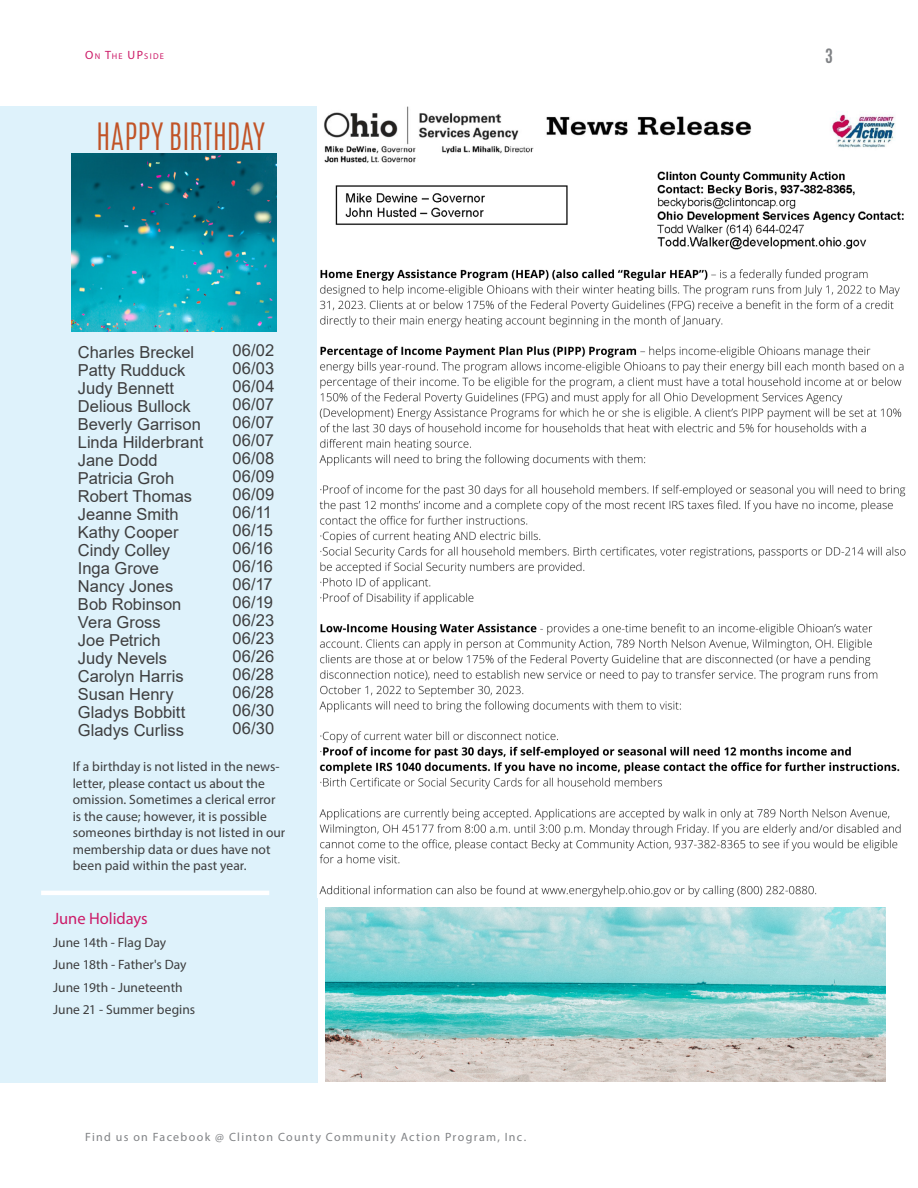
<style>
.page{position:relative;width:918px;height:1188px;background:#fff}
.page>*{position:absolute;margin:0;border:0;box-sizing:border-box;transform-origin:0 0}
.Title_01{font:300 31.5px "Antonio";letter-spacing:.005em;color:#c15326}
.Box_03_Text_02{font:16.5px "Arial";color:#3e3e3f}
.Title_01-2{font:16.5px "Myriad Pro";letter-spacing:-.005em;color:#cc1b68}
.MP_Number_02{font:700 16.5px "Antonio";color:#808285}
.Box_03_Text_02-2{font:13.5px/16.5px "Myriad Pro";letter-spacing:.005em;color:#3e3e3f}
.MP_Footer_02{font:12px "Myriad Pro";letter-spacing:.105em;color:#808285}
.MP_Text_02{font:8.4px "Myriad Pro";color:#cc1b68}
.s1{font-size:12px}
</style>
<div class="page">
<div style="left:0;top:106px;width:317px;height:976px;background:#def2fb"></div>
<img style="left:71px;top:153px;width:205px;height:178px">
<img style="left:319px;top:106px;width:587px;height:791px">
<img style="left:325px;top:908px;width:560px;height:174px">
<hr style="left:41px;top:891px;width:228px;height:4px;background:#fff">
<p class="MP_Text_02" style="left:85px;top:51px;width:81px"><span class="s1">O</span>N <span class="s1">T</span>HE <span class="s1">UP</span>SIDE</p>
<p class="Title_01" style="left:96px;top:114px;width:170px">HAPPY BIRTHDAY</p>
<p class="Box_03_Text_02" style="left:232px;top:339px;width:43px">06/02</p>
<p class="Box_03_Text_02" style="left:232px;top:357px;width:43px">06/03</p>
<p class="Box_03_Text_02" style="left:232px;top:375px;width:44px">06/04</p>
<p class="Box_03_Text_02" style="left:232px;top:393px;width:43px">06/07</p>
<p class="Box_03_Text_02" style="left:232px;top:411px;width:43px">06/07</p>
<p class="Box_03_Text_02" style="left:232px;top:429px;width:43px">06/07</p>
<p class="Box_03_Text_02" style="left:232px;top:447px;width:43px">06/08</p>
<p class="Box_03_Text_02" style="left:232px;top:465px;width:44px">06/09</p>
<p class="Box_03_Text_02" style="left:232px;top:483px;width:44px">06/09</p>
<p class="Box_03_Text_02" style="left:232px;top:501px;width:41px">06/11</p>
<p class="Box_03_Text_02" style="left:232px;top:519px;width:42px">06/15</p>
<p class="Box_03_Text_02" style="left:232px;top:537px;width:42px">06/16</p>
<p class="Box_03_Text_02" style="left:232px;top:555px;width:42px">06/16</p>
<p class="Box_03_Text_02" style="left:232px;top:573px;width:42px">06/17</p>
<p class="Box_03_Text_02" style="left:232px;top:591px;width:42px">06/19</p>
<p class="Box_03_Text_02" style="left:232px;top:609px;width:43px">06/23</p>
<p class="Box_03_Text_02" style="left:232px;top:627px;width:43px">06/23</p>
<p class="Box_03_Text_02" style="left:232px;top:645px;width:43px">06/26</p>
<p class="Box_03_Text_02" style="left:232px;top:663px;width:43px">06/28</p>
<p class="Box_03_Text_02" style="left:232px;top:681px;width:43px">06/28</p>
<p class="Box_03_Text_02" style="left:232px;top:699px;width:43px">06/30</p>
<p class="Box_03_Text_02" style="left:232px;top:717px;width:43px">06/30</p>
<p class="Box_03_Text_02" style="left:78px;top:341px;width:118px">Charles Breckel</p>
<p class="Box_03_Text_02" style="left:78px;top:359px;width:109px">Patty Rudduck</p>
<p class="Box_03_Text_02" style="left:78px;top:377px;width:98px">Judy Bennett</p>
<p class="Box_03_Text_02" style="left:78px;top:395px;width:114px">Delious Bullock</p>
<p class="Box_03_Text_02" style="left:78px;top:413px;width:124px">Beverly Garrison</p>
<p class="Box_03_Text_02" style="left:78px;top:431px;width:127px">Linda Hilderbrant</p>
<p class="Box_03_Text_02" style="left:78px;top:449px;width:81px">Jane Dodd</p>
<p class="Box_03_Text_02" style="left:78px;top:467px;width:98px">Patricia Groh</p>
<p class="Box_03_Text_02" style="left:78px;top:485px;width:116px">Robert Thomas</p>
<p class="Box_03_Text_02" style="left:78px;top:503px;width:102px">Jeanne Smith</p>
<p class="Box_03_Text_02" style="left:78px;top:521px;width:102px">Kathy Cooper</p>
<p class="Box_03_Text_02" style="left:78px;top:539px;width:94px">Cindy Colley</p>
<p class="Box_03_Text_02" style="left:78px;top:557px;width:83px">Inga Grove</p>
<p class="Box_03_Text_02" style="left:78px;top:575px;width:97px">Nancy Jones</p>
<p class="Box_03_Text_02" style="left:78px;top:593px;width:105px">Bob Robinson</p>
<p class="Box_03_Text_02" style="left:78px;top:611px;width:84px">Vera Gross</p>
<p class="Box_03_Text_02" style="left:78px;top:629px;width:84px">Joe Petrich</p>
<p class="Box_03_Text_02" style="left:78px;top:647px;width:91px">Judy Nevels</p>
<p class="Box_03_Text_02" style="left:78px;top:665px;width:107px">Carolyn Harris</p>
<p class="Box_03_Text_02" style="left:78px;top:683px;width:97px">Susan Henry</p>
<p class="Box_03_Text_02" style="left:78px;top:701px;width:109px">Gladys Bobbitt</p>
<p class="Box_03_Text_02" style="left:78px;top:719px;width:108px">Gladys Curliss</p>
<p class="Box_03_Text_02-2" style="left:73px;top:758px;width:214px">If a birthday is not listed in the news&shy;letter, please contact us about the omission. Sometimes a clerical error is the cause; however, it is possible someones birthday is not listed in our membership data or dues have not been paid within the past year.</p>
<p class="Title_01-2" style="left:53px;top:909px;width:96px">June Holidays</p>
<p class="Box_03_Text_02-2" style="left:53px;top:934px;width:115px">June 14th - Flag Day</p>
<p class="Box_03_Text_02-2" style="left:53px;top:956px;width:135px">June 18th - Father's Day</p>
<p class="Box_03_Text_02-2" style="left:53px;top:979px;width:131px">June 19th - Juneteenth</p>
<p class="Box_03_Text_02-2" style="left:53px;top:1001px;width:144px">June 21 - Summer begins</p>
<p class="MP_Footer_02" style="left:85px;top:1129px;width:443px">Find us on Facebook @ Clinton County Community Action Program, Inc.</p>
<p class="MP_Number_02" style="left:825px;top:43px;width:9px">3</p>
</div>
